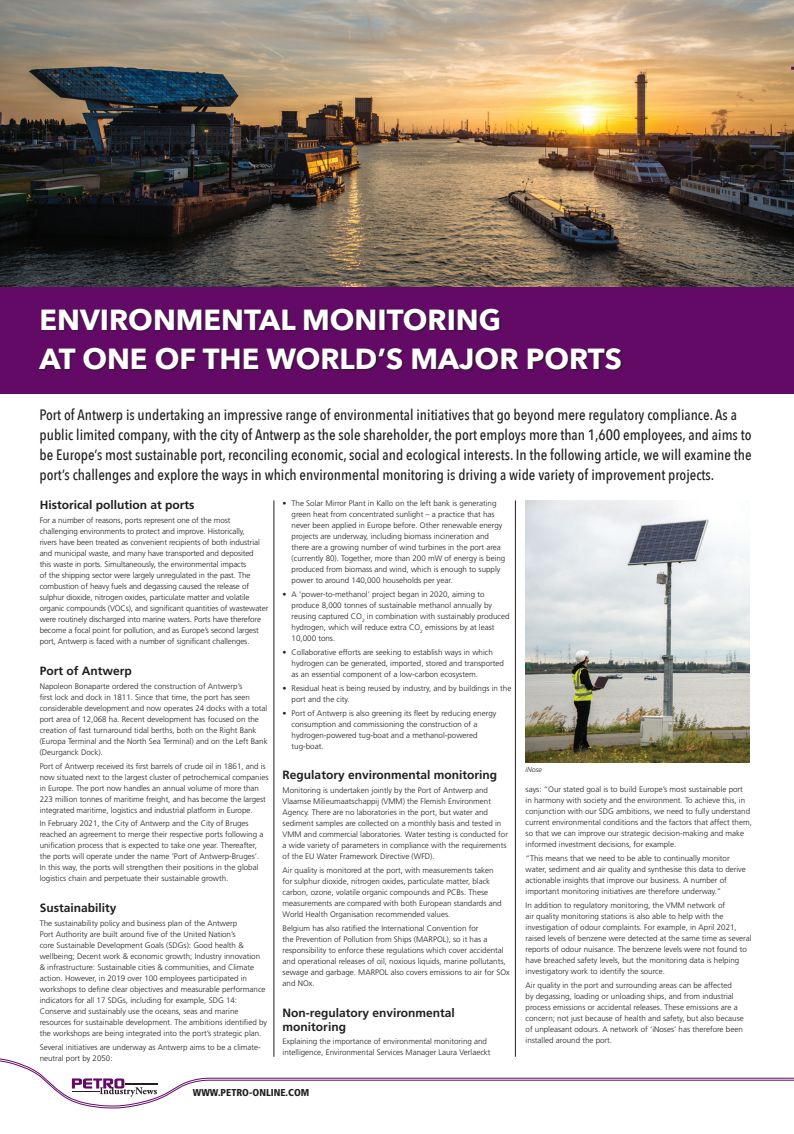
<style>
.page{position:relative;width:794px;height:1134px;background:#fff}
.page>*{position:absolute;margin:0;border:0;box-sizing:border-box;transform-origin:0 0}
.t1{font:700 29px/39px "Avenir Next";color:#fff}
.t2{font:500 15px/20px "Avenir Next Condensed";color:#231f20}
.t3{font:700 12px/14px "Frutiger";color:#231f20}
.t4{font:900 condensed 10px "Frutiger";color:#231f20}
.t5{font:300 8px/11px "Frutiger";color:#231f20}
.t6{font:italic 300 7px "Frutiger";color:#231f20}
</style>
<div class="page">
<svg style="left:0;top:1058px;width:794px;height:49px"></svg>
<img style="left:0;top:0;width:794px;height:287px">
<hr style="left:515px;top:500px;width:1px;height:557px;background:#231f20">
<div style="left:0;top:287px;width:794px;height:106px;background:#620a66"></div>
<div style="left:39px;top:309px;width:584px;height:63px;background:#231f20;opacity:.75"></div>
<hr style="left:274px;top:500px;width:1px;height:557px;background:#231f20">
<img style="left:525px;top:500px;width:224px;height:262px">
<svg style="left:788px;top:65px;width:6px;height:33px"></svg>
<p class="t1" style="left:40px;top:300px;width:584px">ENVIRONMENTAL MONITORING<br>AT ONE OF THE WORLD’S MAJOR PORTS</p>
<p class="t2" style="left:40px;top:405px;width:713px">Port of Antwerp is undertaking an impressive range of environmental initiatives that go beyond mere regulatory compliance. As a public limited company, with the city of Antwerp as the sole shareholder, the port employs more than 1,600 employees, and aims to be Europe’s most sustainable port, reconciling economic, social and ecological interests. In the following article, we will examine the port’s challenges and explore the ways in which environmental monitoring is driving a wide variety of improvement projects.</p>
<p class="t3" style="left:40px;top:498px;width:156px">Historical pollution at ports</p>
<p class="t5" style="left:40px;top:515px;width:230px">For a number of reasons, ports represent one of the most challenging environments to protect and improve. Historically,<br>rivers have been treated as convenient recipients of both industrial and municipal waste, and many have transported and deposited<br>this waste in ports. Simultaneously, the environmental impacts<br>of the shipping sector were largely unregulated in the past. The combustion of heavy fuels and degassing caused the release of sulphur dioxide, nitrogen oxides, particulate matter and volatile organic compounds (VOCs), and significant quantities of wastewater were routinely discharged into marine waters. Ports have therefore become a focal point for pollution, and as Europe’s second largest port, Antwerp is faced with a number of significant challenges.</p>
<p class="t3" style="left:40px;top:664px;width:94px">Port of Antwerp</p>
<p class="t5" style="left:40px;top:681px;width:229px">Napoleon Bonaparte ordered the construction of Antwerp’s<br>first lock and dock in 1811. Since that time, the port has seen considerable development and now operates 24 docks with a total port area of 12,068 ha. Recent development has focused on the creation of fast turnaround tidal berths, both on the Right Bank (Europa Terminal and the North Sea Terminal) and on the Left Bank (Deurganck Dock).</p>
<p class="t5" style="left:40px;top:760px;width:230px">Port of Antwerp received its first barrels of crude oil in 1861, and is now situated next to the largest cluster of petrochemical companies in Europe. The port now handles an annual volume of more than 223 million tonnes of maritime freight, and has become the largest integrated maritime, logistics and industrial platform in Europe.</p>
<p class="t5" style="left:40px;top:818px;width:225px">In February 2021, the City of Antwerp and the City of Bruges reached an agreement to merge their respective ports following a unification process that is expected to take one year. Thereafter, the ports will operate under the name ‘Port of Antwerp-Bruges’.<br>In this way, the ports will strengthen their positions in the global logistics chain and perpetuate their sustainable growth.</p>
<p class="t3" style="left:40px;top:901px;width:78px">Sustainability</p>
<p class="t5" style="left:40px;top:918px;width:229px">The sustainability policy and business plan of the Antwerp<br>Port Authority are built around five of the United Nation’s<br>core Sustainable Development Goals (SDGs): Good health &amp; wellbeing; Decent work &amp; economic growth; Industry innovation &amp; infrastructure: Sustainable cities &amp; communities, and Climate action. However, in 2019 over 100 employees participated in workshops to define clear objectives and measurable performance indicators for all 17 SDGs, including for example, SDG 14:<br>Conserve and sustainably use the oceans, seas and marine resources for sustainable development. The ambitions identified by the workshops are being integrated into the port’s strategic plan.</p>
<p class="t5" style="left:40px;top:1042px;width:223px">Several initiatives are underway as Antwerp aims to be a climate&shy;neutral port by 2050:</p>
<p class="t5" style="left:292px;top:498px;width:215px;text-indent:-9px">• The Solar Mirror Plant in Kallo on the left bank is generating green heat from concentrated sunlight – a practice that has never been applied in Europe before. Other renewable energy projects are underway, including biomass incineration and there are a growing number of wind turbines in the port area (currently 80). Together, more than 200 mW of energy is being produced from biomass and wind, which is enough to supply power to around 140,000 households per year.</p>
<p class="t5" style="left:292px;top:589px;width:219px;text-indent:-9px">• A ‘power-to-methanol’ project began in 2020, aiming to produce 8,000 tonnes of sustainable methanol annually by reusing captured CO<sub>2</sub> in combination with sustainably produced hydrogen, which will reduce extra CO<sub>2</sub> emissions by at least 10,000 tons.</p>
<p class="t5" style="left:292px;top:647px;width:214px;text-indent:-9px">• Collaborative efforts are seeking to establish ways in which hydrogen can be generated, imported, stored and transported as an essential component of a low-carbon ecosystem.</p>
<p class="t5" style="left:292px;top:683px;width:221px;text-indent:-9px">• Residual heat is being reused by industry, and by buildings in the port and the city.</p>
<p class="t5" style="left:292px;top:708px;width:206px;text-indent:-9px">• Port of Antwerp is also greening its fleet by reducing energy consumption and commissioning the construction of a hydrogen-powered tug-boat and a methanol-powered tug-boat.</p>
<p class="t3" style="left:283px;top:768px;width:216px">Regulatory environmental monitoring</p>
<p class="t5" style="left:283px;top:785px;width:227px">Monitoring is undertaken jointly by the Port of Antwerp and Vlaamse Milieumaatschappij (VMM) the Flemish Environment Agency. There are no laboratories in the port, but water and sediment samples are collected on a monthly basis and tested in VMM and commercial laboratories. Water testing is conducted for a wide variety of parameters in compliance with the requirements of the EU Water Framework Directive (WFD).</p>
<p class="t5" style="left:283px;top:865px;width:220px">Air quality is monitored at the port, with measurements taken for sulphur dioxide, nitrogen oxides, particulate matter, black carbon, ozone, volatile organic compounds and PCBs. These measurements are compared with both European standards and World Health Organisation recommended values.</p>
<p class="t5" style="left:283px;top:923px;width:229px">Belgium has also ratified the International Convention for<br>the Prevention of Pollution from Ships (MARPOL), so it has a responsibility to enforce these regulations which cover accidental and operational releases of oil, noxious liquids, marine pollutants, sewage and garbage. MARPOL also covers emissions to air for SOx and NOx.</p>
<p class="t3" style="left:283px;top:1005px;width:174px">Non-regulatory environmental monitoring</p>
<p class="t5" style="left:283px;top:1036px;width:209px">Explaining the importance of environmental monitoring and intelligence, Environmental Services Manager Laura Verlaeckt</p>
<p class="t4" style="left:193px;top:1086px;width:118px">WWW.PETRO-ONLINE.COM</p>
<p class="t6" style="left:525px;top:765px;width:18px">iNose</p>
<p class="t5" style="left:525px;top:784px;width:228px">says: “Our stated goal is to build Europe’s most sustainable port<br>in harmony with society and the environment. To achieve this, in conjunction with our SDG ambitions, we need to fully understand current environmental conditions and the factors that affect them, so that we can improve our strategic decision-making and make informed investment decisions, for example.</p>
<p class="t5" style="left:525px;top:853px;width:222px">“This means that we need to be able to continually monitor water, sediment and air quality and synthesise this data to derive actionable insights that improve our business. A number of important monitoring initiatives are therefore underway.”</p>
<p class="t5" style="left:525px;top:900px;width:228px">In addition to regulatory monitoring, the VMM network of<br>air quality monitoring stations is also able to help with the investigation of odour complaints. For example, in April 2021, raised levels of benzene were detected at the same time as several reports of odour nuisance. The benzene levels were not found to have breached safety levels, but the monitoring data is helping investigatory work to identify the source.</p>
<p class="t5" style="left:525px;top:980px;width:220px">Air quality in the port and surrounding areas can be affected<br>by degassing, loading or unloading ships, and from industrial process emissions or accidental releases. These emissions are a concern; not just because of health and safety, but also because of unpleasant odours. A network of ‘iNoses’ has therefore been installed around the port.</p>
</div>
